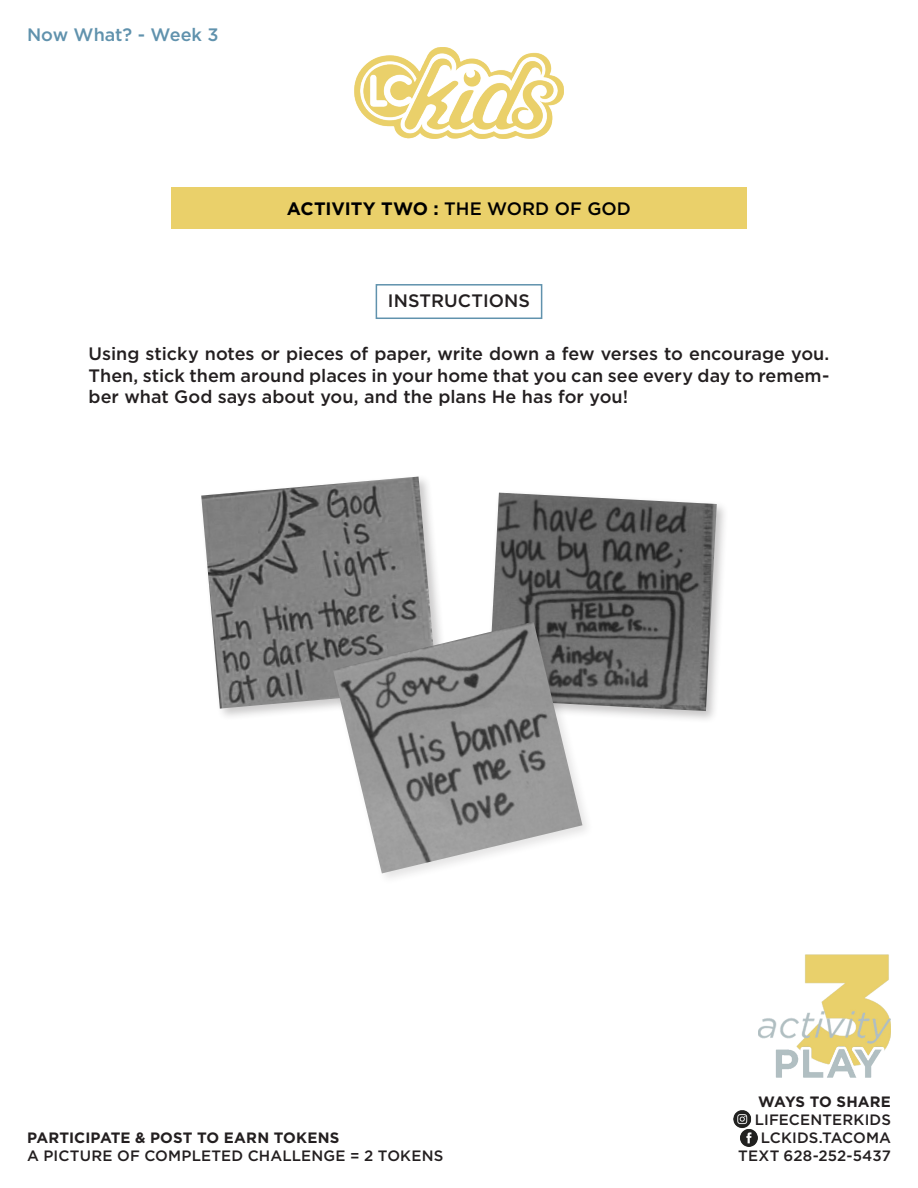
<style>
.page{position:relative;width:918px;height:1188px;background:#fff}
.page>*{position:absolute;margin:0;border:0;box-sizing:border-box;transform-origin:0 0}
.t1{font:500 18px/21.6px "Gotham";color:#231f20;text-align:justify}
.t2{font:700 18px "Gotham";letter-spacing:-.005em;color:#000}
.t3{font:500 18px "Gotham";color:#6092ad}
.t4{font:500 15px "Gotham";letter-spacing:.01em;color:#231f20}
.t5{font:700 15px "Gotham";letter-spacing:.01em;color:#231f20}
.s1{font-weight:500}
</style>
<div class="page">
<img style="left:355px;top:48px;width:208px;height:91px">
<div style="left:171px;top:187px;width:576px;height:41px;background:#ead06a"></div>
<img style="left:758px;top:955px;width:133px;height:122px">
<div style="left:376px;top:284px;width:166px;height:35px;border:2px solid #6092ad"></div>
<img style="left:734px;top:1110px;width:24px;height:37px">
<div style="left:198px;top:474px;width:252px;height:247px;background:#231f20;opacity:.24"></div>
<img style="left:201px;top:477px;width:236px;height:232px">
<div style="left:485px;top:490px;width:244px;height:233px;background:#231f20;opacity:.26"></div>
<img style="left:488px;top:493px;width:229px;height:218px">
<div style="left:330px;top:619px;width:265px;height:267px;background:#231f20;opacity:.12"></div>
<img style="left:333px;top:622px;width:249px;height:251px">
<p class="t3" style="left:27px;top:23px;width:193px">Now What? - Week 3</p>
<p class="t2" style="left:287px;top:198px;width:346px">ACTIVITY TWO : <span class="s1">THE WORD OF GOD</span></p>
<p class="t1" style="left:388px;top:290px;width:143px">INSTRUCTIONS</p>
<p class="t1" style="left:89px;top:343px;width:742px">Using sticky notes or pieces of paper, write down a few verses to encourage you.<br>Then, stick them around places in your home that you can see every day to remem&shy;ber what God says about you, and the plans He has for you!</p>
<p class="t5" style="left:27px;top:1129px;width:314px">PARTICIPATE &amp; POST TO EARN TOKENS</p>
<p class="t4" style="left:27px;top:1146px;width:418px">A PICTURE OF COMPLETED CHALLENGE = 2 TOKENS</p>
<p class="t5" style="left:758px;top:1093px;width:134px">WAYS TO SHARE</p>
<p class="t4" style="left:755px;top:1110px;width:138px">LIFECENTERKIDS</p>
<p class="t4" style="left:761px;top:1128px;width:132px">LCKIDS.TACOMA</p>
<p class="t4" style="left:738px;top:1146px;width:154px">TEXT 628-252-5437</p>
</div>
